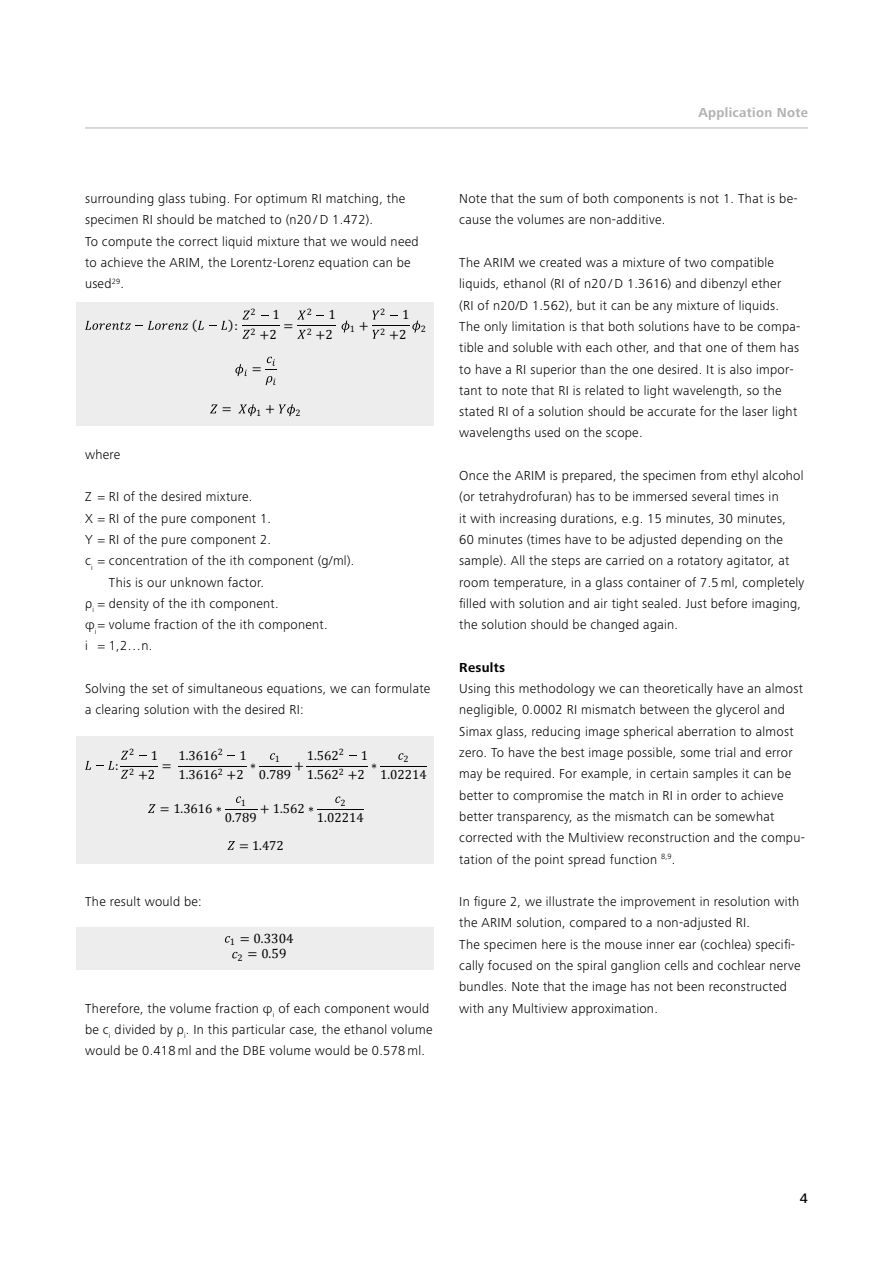
<style>
.page{position:relative;width:893px;height:1263px;background:#fff}
.page>*{position:absolute;margin:0;border:0;box-sizing:border-box;transform-origin:0 0}
.t1{font:500 14.25px "Zeiss Frutiger Next Pro";color:#000}
.t2{font:300 13.5px/21.3px "Zeiss Frutiger Next Pro";letter-spacing:.02em;color:#000}
.t3{font:700 13.5px "Zeiss Frutiger Next Pro";letter-spacing:.02em;color:#b3b2b2}
.t4{font:13.5px/15.8px "Cambria Math";color:#000;text-align:center}
.t5{font:700 13.5px "Zeiss Frutiger Next Pro";letter-spacing:.02em;color:#000}
.t6{font:13.35px/19.2px "Cambria Math";color:#000;text-align:right}
.t7{font:13.2px/19px "Cambria Math";color:#000;text-align:right}
.t8{font:13.2px "Cambria";color:#000}
.t9{font:9.3px "Cambria Math";color:#000}
.t10{font:9.15px "Cambria Math";color:#000}
.s1{font-family:"Cambria Math"}
</style>
<div class="page">
<hr style="left:85px;top:128px;width:723px;height:1px;background:#b3b2b2">
<div style="left:77px;top:302px;width:357px;height:124px;background:#ededed"></div>
<div style="left:77px;top:736px;width:357px;height:127px;background:#ededed"></div>
<div style="left:77px;top:927px;width:357px;height:43px;background:#ededed"></div>
<svg style="left:85px;top:321px;width:103px;height:9px"></svg>
<svg style="left:198px;top:321px;width:29px;height:9px"></svg>
<svg style="left:242px;top:311px;width:8px;height:8px"></svg>
<svg style="left:242px;top:330px;width:8px;height:9px"></svg>
<hr style="left:242px;top:326px;width:38px;height:1px;background:#000">
<svg style="left:297px;top:311px;width:9px;height:8px"></svg>
<svg style="left:297px;top:330px;width:9px;height:9px"></svg>
<hr style="left:297px;top:326px;width:39px;height:1px;background:#000">
<svg style="left:342px;top:321px;width:7px;height:11px"></svg>
<svg style="left:372px;top:311px;width:8px;height:8px"></svg>
<svg style="left:372px;top:330px;width:8px;height:9px"></svg>
<hr style="left:372px;top:326px;width:37px;height:1px;background:#000">
<svg style="left:412px;top:321px;width:8px;height:11px"></svg>
<svg style="left:235px;top:364px;width:12px;height:12px"></svg>
<svg style="left:266px;top:376px;width:10px;height:9px"></svg>
<svg style="left:265px;top:357px;width:12px;height:13px"></svg>
<svg style="left:210px;top:404px;width:8px;height:9px"></svg>
<svg style="left:238px;top:404px;width:18px;height:12px"></svg>
<svg style="left:279px;top:404px;width:16px;height:12px"></svg>
<svg style="left:85px;top:761px;width:29px;height:9px"></svg>
<svg style="left:121px;top:751px;width:7px;height:8px"></svg>
<svg style="left:121px;top:770px;width:7px;height:9px"></svg>
<hr style="left:121px;top:766px;width:37px;height:1px;background:#000">
<hr style="left:178px;top:766px;width:69px;height:1px;background:#000">
<svg style="left:251px;top:763px;width:4px;height:5px"></svg>
<svg style="left:270px;top:753px;width:5px;height:7px"></svg>
<hr style="left:259px;top:766px;width:32px;height:1px;background:#000">
<hr style="left:307px;top:766px;width:61px;height:1px;background:#000">
<svg style="left:372px;top:763px;width:4px;height:5px"></svg>
<svg style="left:398px;top:753px;width:6px;height:7px"></svg>
<hr style="left:380px;top:766px;width:47px;height:1px;background:#000">
<svg style="left:148px;top:804px;width:8px;height:9px"></svg>
<svg style="left:216px;top:807px;width:5px;height:5px"></svg>
<svg style="left:236px;top:796px;width:5px;height:7px"></svg>
<hr style="left:225px;top:809px;width:32px;height:1px;background:#000">
<svg style="left:309px;top:807px;width:4px;height:5px"></svg>
<svg style="left:335px;top:796px;width:5px;height:7px"></svg>
<hr style="left:317px;top:809px;width:47px;height:1px;background:#000">
<svg style="left:227px;top:841px;width:8px;height:9px"></svg>
<svg style="left:225px;top:936px;width:5px;height:7px"></svg>
<svg style="left:232px;top:952px;width:6px;height:6px"></svg>
<p class="t3" style="left:699px;top:105px;width:111px">Application Note</p>
<p class="t2" style="left:85px;top:188px;width:335px">surrounding glass tubing. For optimum RI matching, the specimen RI should be matched to (n20 / D 1.472).<br>To compute the correct liquid mixture that we would need to achieve the ARIM, the Lorentz-Lorenz equation can be used<sup>29</sup>.</p>
<p class="t6" style="left:192px;top:315px;width:7px">(</p>
<p class="t6" style="left:228px;top:315px;width:12px">):</p>
<p class="t9" style="left:251px;top:306px;width:7px">2</p>
<p class="t6" style="left:251px;top:305px;width:31px">1<br><sup>2</sup> +2</p>
<p class="t9" style="left:307px;top:306px;width:7px">2</p>
<p class="t6" style="left:307px;top:305px;width:31px">1<br><sup>2</sup> +2</p>
<p class="t9" style="left:350px;top:324px;width:20px">1 <sup>+</sup></p>
<p class="t9" style="left:380px;top:306px;width:7px">2</p>
<p class="t6" style="left:380px;top:305px;width:31px">1<br><sup>2</sup> +2</p>
<p class="t6" style="left:284px;top:315px;width:11px">=</p>
<p class="t9" style="left:421px;top:324px;width:7px">2</p>
<p class="t6" style="left:252px;top:359px;width:11px">=</p>
<p class="t6" style="left:222px;top:399px;width:11px">=</p>
<p class="t9" style="left:256px;top:407px;width:20px">1 <sup>+</sup></p>
<p class="t9" style="left:296px;top:407px;width:7px">2</p>
<p class="t2" style="left:85px;top:444px;width:37px">where</p>
<p class="t2" style="left:85px;top:486px;width:169px">Z = RI of the desired mixture.</p>
<p class="t2" style="left:85px;top:507px;width:187px">X = RI of the pure component 1.</p>
<p class="t2" style="left:85px;top:529px;width:187px">Y = RI of the pure component 2.</p>
<p class="t2" style="left:85px;top:550px;width:271px">c<sub>i</sub> = concentration of the ith component (g/ml).</p>
<p class="t2" style="left:109px;top:571px;width:157px">This is our unknown factor.</p>
<p class="t2" style="left:85px;top:593px;width:195px">ρ<sub>i</sub> = density of the ith component.</p>
<p class="t2" style="left:85px;top:614px;width:244px">φ<sub>i</sub>= volume fraction of the ith component.</p>
<p class="t2" style="left:85px;top:635px;width:69px">i = 1,2…n.</p>
<p class="t2" style="left:85px;top:678px;width:347px">Solving the set of simultaneous equations, we can formulate a clearing solution with the desired RI:</p>
<p class="t7" style="left:115px;top:756px;width:5px">:</p>
<p class="t10" style="left:129px;top:746px;width:7px">2</p>
<p class="t7" style="left:129px;top:745px;width:31px">1<br><sup>2</sup> +2</p>
<p class="t7" style="left:162px;top:756px;width:11px">=</p>
<p class="t7" style="left:178px;top:745px;width:46px">1.3616<sup>2</sup></p>
<p class="t7" style="left:307px;top:745px;width:39px">1.562<sup>2</sup></p>
<p class="t7" style="left:178px;top:745px;width:70px">1<br>1.3616<sup>2</sup> +2</p>
<p class="t10" style="left:275px;top:754px;width:7px">1</p>
<p class="t7" style="left:307px;top:745px;width:63px">1<br>1.562<sup>2</sup> +2</p>
<p class="t10" style="left:403px;top:754px;width:7px">2</p>
<p class="t7" style="left:294px;top:756px;width:11px">+</p>
<p class="t7" style="left:259px;top:764px;width:34px">0.789</p>
<p class="t7" style="left:380px;top:764px;width:48px">1.02214</p>
<p class="t7" style="left:160px;top:799px;width:54px">= 1.3616</p>
<p class="t10" style="left:241px;top:797px;width:7px">1</p>
<p class="t7" style="left:225px;top:808px;width:33px">0.789</p>
<p class="t7" style="left:260px;top:799px;width:46px">+ 1.562</p>
<p class="t8" style="left:239px;top:837px;width:46px"><span class="s1">=</span> 1.472</p>
<p class="t10" style="left:340px;top:797px;width:7px">2</p>
<p class="t7" style="left:317px;top:808px;width:48px">1.02214</p>
<p class="t2" style="left:85px;top:891px;width:118px">The result would be:</p>
<p class="t4" style="left:230px;top:930px;width:65px"><sub>1</sub> = 0.3304<br><sub>2</sub> = .59</p>
<p class="t7" style="left:261px;top:944px;width:9px">0</p>
<p class="t2" style="left:85px;top:997px;width:349px">Therefore, the volume fraction φ<sub>i</sub> of each component would be c<sub>i</sub> divided by ρ<sub>i</sub>. In this particular case, the ethanol volume would be 0.418 ml and the DBE volume would be 0.578 ml.</p>
<p class="t2" style="left:459px;top:188px;width:340px">Note that the sum of both components is not 1. That is be&shy;cause the volumes are non-additive.</p>
<p class="t2" style="left:459px;top:252px;width:342px">The ARIM we created was a mixture of two compatible liquids, ethanol (RI of n20 / D 1.3616) and dibenzyl ether<br>(RI of n20/D 1.562), but it can be any mixture of liquids.<br>The only limitation is that both solutions have to be compa&shy;tible and soluble with each other, and that one of them has to have a RI superior than the one desired. It is also impor&shy;tant to note that RI is related to light wavelength, so the stated RI of a solution should be accurate for the laser light wavelengths used on the scope.</p>
<p class="t2" style="left:459px;top:465px;width:347px">Once the ARIM is prepared, the specimen from ethyl alcohol (or tetrahydrofuran) has to be immersed several times in<br>it with increasing durations, e.g. 15 minutes, 30 minutes,<br>60 minutes (times have to be adjusted depending on the sample). All the steps are carried on a rotatory agitator, at room temperature, in a glass container of 7.5 ml, completely filled with solution and air tight sealed. Just before imaging, the solution should be changed again.</p>
<p class="t5" style="left:459px;top:660px;width:47px">Results</p>
<p class="t2" style="left:459px;top:678px;width:347px">Using this methodology we can theoretically have an almost negligible, 0.0002 RI mismatch between the glycerol and Simax glass, reducing image spherical aberration to almost zero. To have the best image possible, some trial and error may be required. For example, in certain samples it can be better to compromise the match in RI in order to achieve better transparency, as the mismatch can be somewhat corrected with the Multiview reconstruction and the compu&shy;tation of the point spread function <sup>8,9</sup>.</p>
<p class="t2" style="left:459px;top:891px;width:343px">In figure 2, we illustrate the improvement in resolution with the ARIM solution, compared to a non-adjusted RI.<br>The specimen here is the mouse inner ear (cochlea) specifi&shy;cally focused on the spiral ganglion cells and cochlear nerve bundles. Note that the image has not been reconstructed with any Multiview approximation.</p>
<p class="t1" style="left:800px;top:1190px;width:10px">4</p>
</div>
